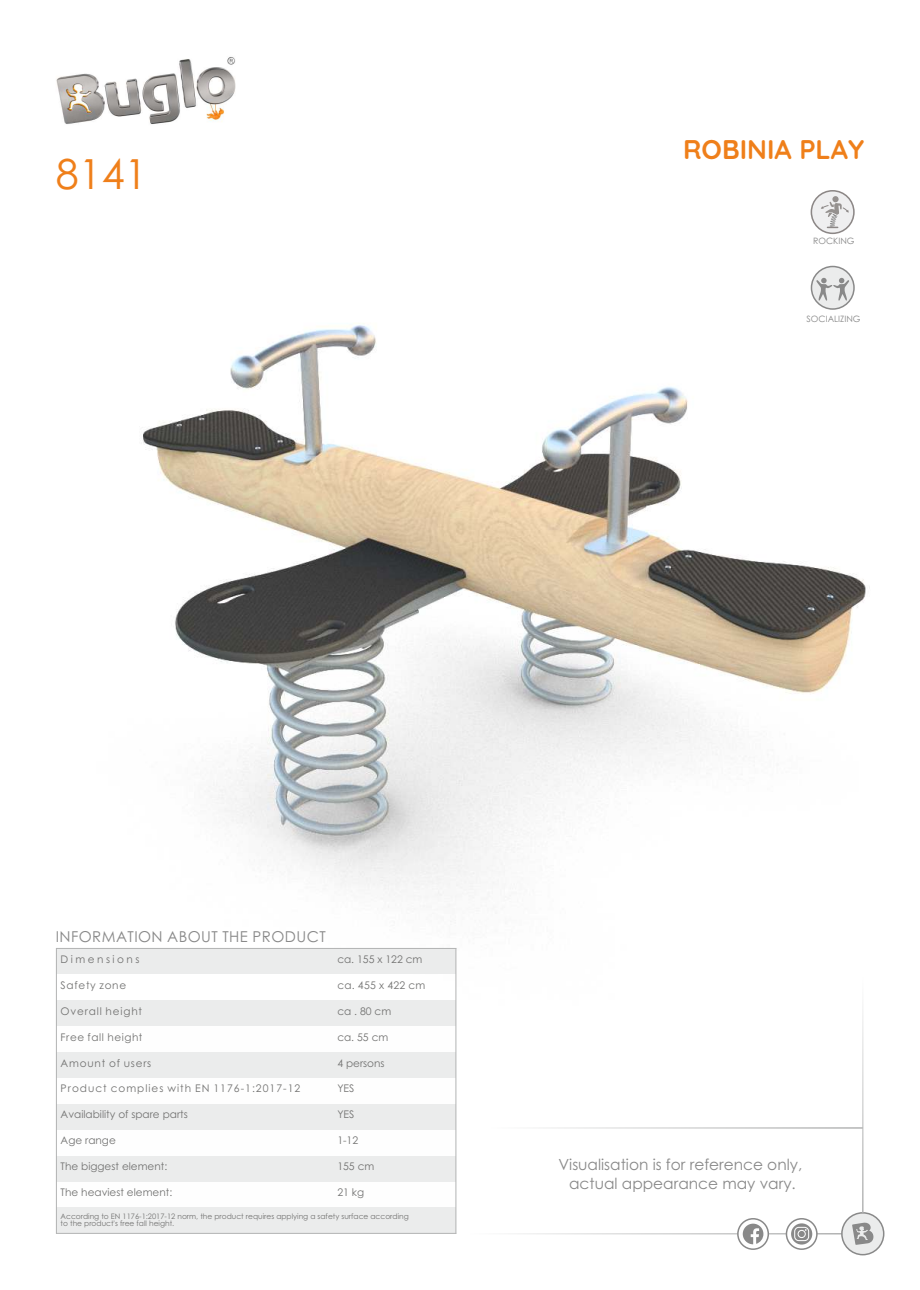
<style>
.page{position:relative;width:920px;height:1290px;background:#fff}
.page>*{position:absolute;margin:0;border:0;box-sizing:border-box;transform-origin:0 0}
.t1{font:41.4px "Century Gothic";color:#ef7f1a}
.t2{font:700 27px "Quicksand";color:#ef7f1a}
.t3{font:15.3px/18.3px "Century Gothic";color:#898989;text-align:center}
.t4{font:15px "Century Gothic";letter-spacing:.03em;color:#898989}
.t5{font:10.5px "Century Gothic";color:#727271}
.t6{font:10.5px "Century Gothic";letter-spacing:.095em;color:#727271}
.t7{font:10.5px "Century Gothic";letter-spacing:.05em;color:#727271}
.t8{font:10.5px "Century Gothic";letter-spacing:.08em;color:#727271}
.t9{font:10.5px "Century Gothic";letter-spacing:.075em;color:#727271}
.t10{font:10.5px "Century Gothic";letter-spacing:.025em;color:#727271}
.t11{font:10.5px "Century Gothic";letter-spacing:.235em;color:#727271}
.t12{font:10.5px "Century Gothic";letter-spacing:.065em;color:#727271}
.t13{font:8.7px "Century Gothic";color:#898989}
.t14{font:7.5px/7.5px "Century Gothic";color:#727271}
</style>
<div class="page">
<img style="left:143px;top:190px;width:727px;height:863px">
<svg style="left:811px;top:191px;width:43px;height:42px"></svg>
<div style="left:811px;top:190px;width:44px;height:44px;border:2px solid #8c8786;border-radius:50%"></div>
<div style="left:832px;top:196px;width:7px;height:7px;background:#95918f;border-radius:50%"></div>
<svg style="left:821px;top:202px;width:28px;height:26px"></svg>
<hr style="left:470px;top:1233px;width:372px;height:1px;background:#b2b3b3">
<div style="left:56px;top:948px;width:277px;height:26px;background:#ebecec"></div>
<div style="left:333px;top:948px;width:123px;height:26px;background:#ebecec"></div>
<div style="left:56px;top:1000px;width:277px;height:26px;background:#ebecec"></div>
<div style="left:333px;top:1000px;width:123px;height:26px;background:#ebecec"></div>
<div style="left:56px;top:1026px;width:277px;height:26px;background:#fefefe"></div>
<div style="left:333px;top:1026px;width:123px;height:26px;background:#fefefe"></div>
<div style="left:56px;top:1052px;width:277px;height:26px;background:#ebecec"></div>
<div style="left:333px;top:1052px;width:123px;height:26px;background:#ebecec"></div>
<div style="left:56px;top:1104px;width:277px;height:26px;background:#ebecec"></div>
<div style="left:333px;top:1104px;width:123px;height:26px;background:#ebecec"></div>
<div style="left:56px;top:1156px;width:277px;height:25px;background:#ebecec"></div>
<div style="left:333px;top:1156px;width:123px;height:25px;background:#ebecec"></div>
<div style="left:56px;top:1207px;width:400px;height:26px;background:#ebecec"></div>
<hr style="left:56px;top:948px;width:1px;height:286px;background:#b2b3b3">
<hr style="left:456px;top:948px;width:1px;height:286px;background:#b2b3b3">
<hr style="left:56px;top:1233px;width:400px;height:1px;background:#b2b3b3">
<hr style="left:56px;top:948px;width:400px;height:1px;background:#b2b3b3">
<img style="left:56px;top:57px;width:180px;height:67px">
<div style="left:841px;top:1212px;width:43px;height:43px;background:#ebecec;border:2px solid #898989;border-radius:50%"></div>
<svg style="left:852px;top:1222px;width:22px;height:23px"></svg>
<svg style="left:737px;top:1218px;width:32px;height:32px"></svg>
<svg style="left:743px;top:1223px;width:20px;height:21px"></svg>
<svg style="left:786px;top:1218px;width:32px;height:32px"></svg>
<svg style="left:791px;top:1223px;width:21px;height:21px"></svg>
<svg style="left:794px;top:1227px;width:15px;height:14px"></svg>
<hr style="left:862px;top:977px;width:1px;height:236px;background:#b2b3b3">
<hr style="left:490px;top:1127px;width:373px;height:2px;background:#b2b3b3">
<svg style="left:811px;top:266px;width:44px;height:44px"></svg>
<svg style="left:816px;top:278px;width:33px;height:23px"></svg>
<h1 class="t1" style="left:56px;top:158px;width:93px">8141</h1>
<h2 class="t2" style="left:683px;top:132px;width:183px">ROBINIA PLAY</h2>
<p class="t13" style="left:813px;top:238px;width:43px">ROCKING</p>
<p class="t13" style="left:807px;top:316px;width:55px">SOCIALIZING</p>
<h3 class="t4" style="left:56px;top:930px;width:271px">INFORMATION ABOUT THE PRODUCT</h3>
<p class="t11" style="left:61px;top:955px;width:80px">Dimensions</p>
<p class="t5" style="left:337px;top:955px;width:87px">ca. 155 x 122 cm</p>
<p class="t12" style="left:61px;top:981px;width:67px">Safety zone</p>
<p class="t10" style="left:337px;top:981px;width:90px">ca. 455 x 422 cm</p>
<p class="t8" style="left:61px;top:1007px;width:83px">Overall height</p>
<p class="t5" style="left:337px;top:1007px;width:55px">ca . 80 cm</p>
<p class="t7" style="left:61px;top:1033px;width:83px">Free fall height</p>
<p class="t5" style="left:337px;top:1033px;width:52px">ca. 55 cm</p>
<p class="t9" style="left:61px;top:1058px;width:92px">Amount of users</p>
<p class="t5" style="left:337px;top:1058px;width:49px">4 persons</p>
<p class="t6" style="left:61px;top:1084px;width:241px">Product complies with EN 1176-1:2017-12</p>
<p class="t5" style="left:337px;top:1084px;width:19px">YES</p>
<p class="t5" style="left:61px;top:1110px;width:129px">Availability of spare parts</p>
<p class="t5" style="left:337px;top:1110px;width:19px">YES</p>
<p class="t5" style="left:61px;top:1136px;width:57px">Age range</p>
<p class="t5" style="left:337px;top:1136px;width:22px">1-12</p>
<p class="t5" style="left:61px;top:1162px;width:108px">The biggest element:</p>
<p class="t5" style="left:337px;top:1162px;width:39px">155 cm</p>
<p class="t5" style="left:61px;top:1188px;width:113px">The heaviest element:</p>
<p class="t5" style="left:337px;top:1188px;width:28px">21 kg</p>
<p class="t14" style="left:61px;top:1213px;width:350px">According to EN 1176-1:2017-12 norm, the product requires applying a safety surface according to the product's free fall height.</p>
<h3 class="t3" style="left:558px;top:1157px;width:245px">Visualisation is for reference only, actual appearance may vary.</h3>
</div>
